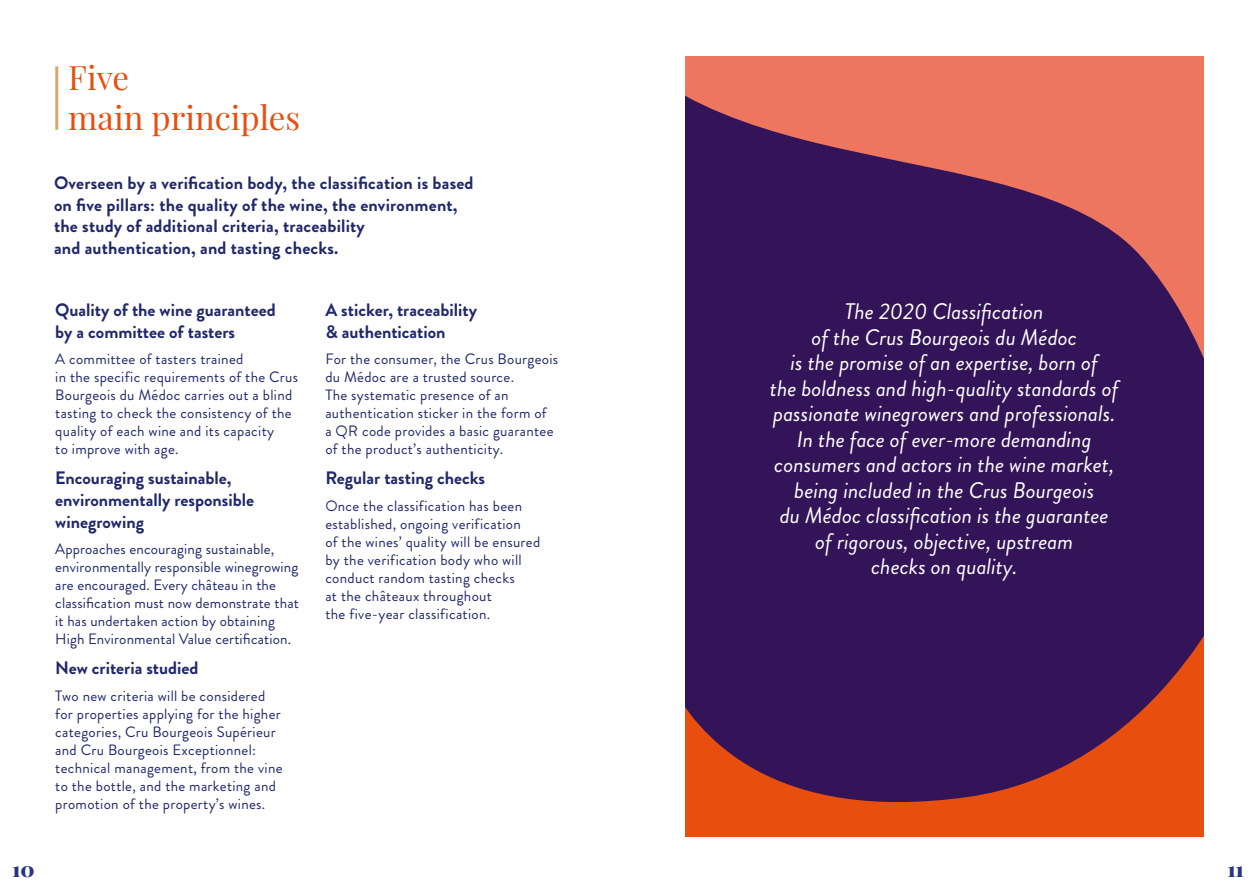
<style>
.page{position:relative;width:1259px;height:893px;background:#fff}
.page>*{position:absolute;margin:0;border:0;box-sizing:border-box;transform-origin:0 0}
.t1{font:33px/39.6px "Playfair Display";color:#e94e0f}
.t2{font:italic 22.5px/25.5px "Brandon Grotesque";color:#fff;text-align:center}
.t3{font:900 21px "Playfair Display";color:#283583}
.t4{font:700 18px/21.6px "Brandon Grotesque";color:#20286a}
.t5{font:15px/18px "Brandon Grotesque";letter-spacing:.02em;color:#20286a}
</style>
<div class="page">
<svg style="left:685px;top:56px;width:518px;height:527px;background:#5f2b5a"></svg>
<svg style="left:685px;top:583px;width:518px;height:254px;background:#672543"></svg>
<hr style="left:55px;top:66px;width:3px;height:64px;background:#d4aa69">
<h1 class="t1" style="left:68px;top:55px;width:233px">Five<br>main principles</h1>
<p class="t4" style="left:54px;top:172px;width:421px">Overseen by a verification body, the classification is based on five pillars: the quality of the wine, the environment, the study of additional criteria, traceability<br>and authentication, and tasting checks.</p>
<p class="t4" style="left:55px;top:299px;width:222px">Quality of the wine guaranteed by a committee of tasters</p>
<p class="t5" style="left:55px;top:350px;width:244px">A committee of tasters trained<br>in the specific requirements of the Crus Bourgeois du Médoc carries out a blind tasting to check the consistency of the quality of each wine and its capacity<br>to improve with age.</p>
<p class="t4" style="left:55px;top:468px;width:200px">Encouraging sustainable, environmentally responsible winegrowing</p>
<p class="t5" style="left:55px;top:540px;width:245px">Approaches encouraging sustainable, environmentally responsible winegrowing are encouraged. Every château in the classification must now demonstrate that it has undertaken action by obtaining High Environmental Value certification.</p>
<p class="t4" style="left:55px;top:657px;width:145px">New criteria studied</p>
<p class="t5" style="left:55px;top:687px;width:229px">Two new criteria will be considered for properties applying for the higher categories, Cru Bourgeois Supérieur and Cru Bourgeois Exceptionnel: technical management, from the vine to the bottle, and the marketing and promotion of the property’s wines.</p>
<p class="t4" style="left:325px;top:299px;width:153px">A sticker, traceability &amp; authentication</p>
<p class="t5" style="left:325px;top:350px;width:234px">For the consumer, the Crus Bourgeois du Médoc are a trusted source.<br>The systematic presence of an authentication sticker in the form of<br>a QR code provides a basic guarantee of the product’s authenticity.</p>
<p class="t4" style="left:325px;top:468px;width:161px">Regular tasting checks</p>
<p class="t5" style="left:325px;top:497px;width:216px">Once the classification has been established, ongoing verification<br>of the wines’ quality will be ensured by the verification body who will conduct random tasting checks<br>at the châteaux throughout<br>the five-year classification.</p>
<p class="t2" style="left:770px;top:299px;width:350px">The 2020 Classification<br>of the Crus Bourgeois du Médoc<br>is the promise of an expertise, born of<br>the boldness and high-quality standards of passionate winegrowers and professionals.<br>In the face of ever-more demanding consumers and actors in the wine market, being included in the Crus Bourgeois<br>du Médoc classification is the guarantee of rigorous, objective, upstream<br>checks on quality.</p>
<h3 class="t3" style="left:12px;top:852px;width:24px">10</h3>
<h3 class="t3" style="left:1227px;top:852px;width:18px">11</h3>
</div>
